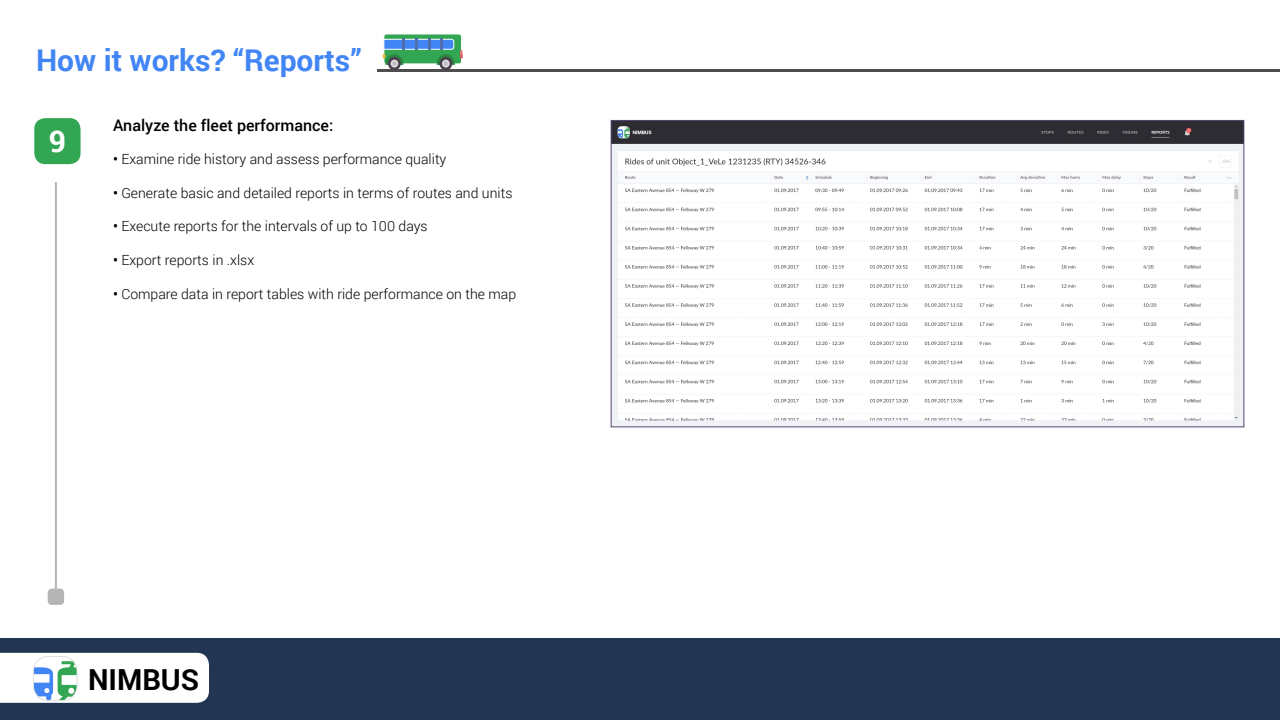
<style>
.page{position:relative;width:1280px;height:720px;background:#fff}
.page>*{position:absolute;margin:0;border:0;box-sizing:border-box;transform-origin:0 0}
.t1{font:700 30px "Roboto";color:#4285f5}
.t2{font:700 30px "Roboto";color:#fff}
.t3{font:700 29px "Roboto";color:#000}
.t4{font:500 16px "Roboto";color:#000}
.t5{font:300 14px "Roboto";color:#000}
.s1{font-weight:500}
</style>
<div class="page">
<div style="left:34px;top:118px;width:47px;height:46px;background:#33a654;border-radius:11px"></div>
<img style="left:613px;top:122px;width:629px;height:303px">
<hr style="left:378px;top:69px;width:902px;height:2px;background:#4e4d4d">
<div style="left:384px;top:34px;width:78px;height:30px;background:#33a654;border-radius:3px"></div>
<div style="left:383px;top:33px;width:79px;height:31px;border:1px solid #fff;border-radius:3px"></div>
<svg style="left:388px;top:57px;width:13px;height:13px"></svg>
<svg style="left:439px;top:57px;width:13px;height:13px"></svg>
<svg style="left:383px;top:38px;width:80px;height:28px"></svg>
<hr style="left:55px;top:182px;width:2px;height:415px;background:#b5b5b5">
<div style="left:0;top:638px;width:1280px;height:82px;background:#223553"></div>
<svg style="left:0;top:653px;width:209px;height:50px;background:#edf4f5"></svg>
<div style="left:48px;top:589px;width:16px;height:16px;background:#b5b5b5;border-radius:4px"></div>
<h1 class="t1" style="left:36px;top:39px;width:327px">How it works? “Reports”</h1>
<h1 class="t2" style="left:49px;top:120px;width:19px">9</h1>
<p class="t4" style="left:113px;top:114px;width:222px">Analyze the fleet performance:</p>
<p class="t5" style="left:113px;top:150px;width:335px"><span class="s1">•</span> Examine ride history and assess performance quality</p>
<p class="t5" style="left:113px;top:183px;width:401px"><span class="s1">•</span> Generate basic and detailed reports in terms of routes and units</p>
<p class="t5" style="left:113px;top:217px;width:316px"><span class="s1">•</span> Execute reports for the intervals of up to 100 days</p>
<p class="t5" style="left:113px;top:250px;width:143px"><span class="s1">•</span> Export reports in .xlsx</p>
<p class="t5" style="left:113px;top:284px;width:405px"><span class="s1">•</span> Compare data in report tables with ride performance on the map</p>
<h2 class="t3" style="left:88px;top:659px;width:113px">NIMBUS</h2>
</div>
